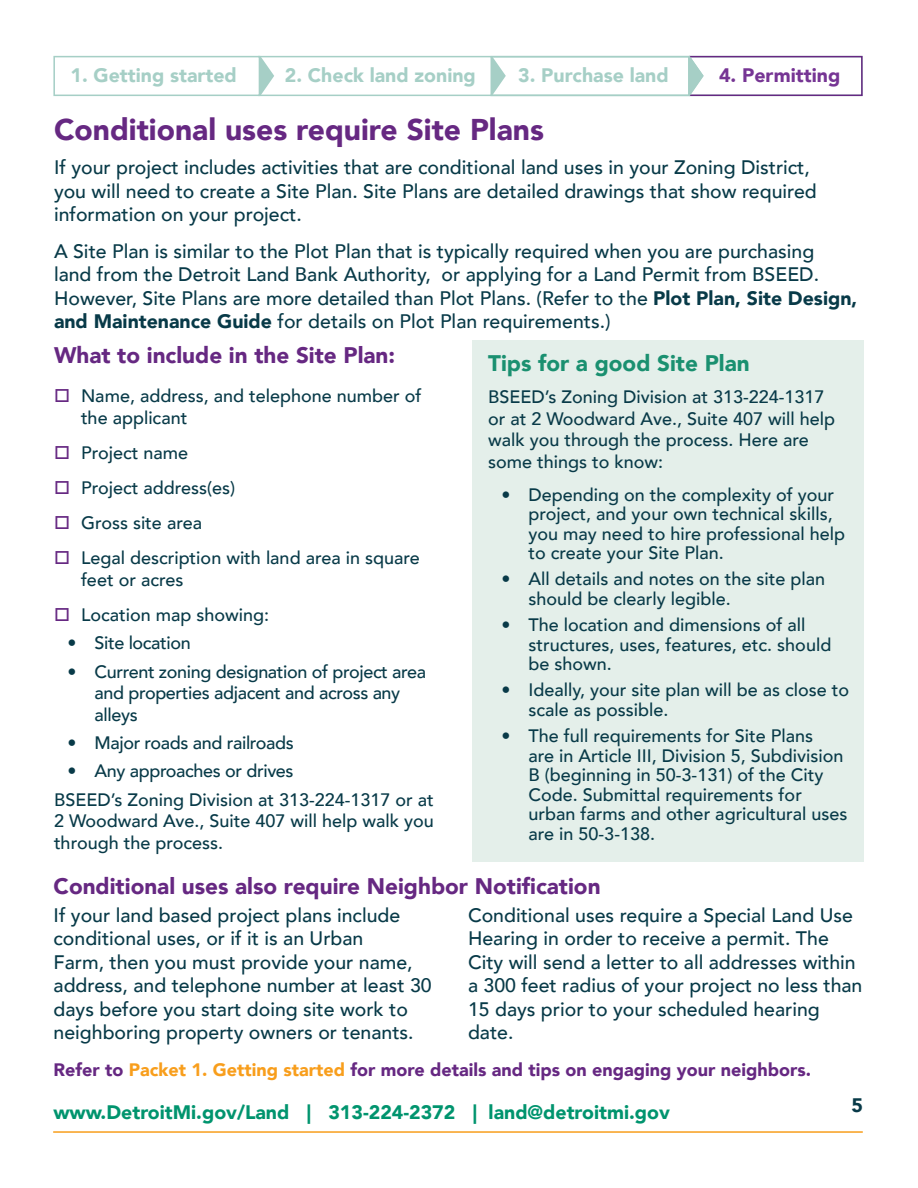
<style>
.page{position:relative;width:918px;height:1188px;background:#fff}
.page>*{position:absolute;margin:0;border:0;box-sizing:border-box;transform-origin:0 0}
.H2__change_to_color{font:900 30px "Avenir";color:#662882}
.H3__bold__dark_blue{font:900 22.5px "Avenir";color:#662882}
.H3__bold__dark_blue-2{font:900 22.5px "Avenir";color:#1a9070}
.t1{font:500 19.5px/23.4px "Avenir";color:#083a48}
.t2{font:900 19.5px "Avenir";color:#00946e}
.t3{font:900 19.5px "Avenir";color:#a6cfc6}
.t4{font:900 19.5px "Avenir";color:#763594}
.t5{font:900 19.5px "Avenir";color:#083a48}
.t6{font:500 18px/19.5px "Avenir";color:#083a48}
.t7{font:500 18px/21.6px "Avenir";letter-spacing:-.02em;color:#083a48}
.H3__bold__dark_blue-3{font:900 18px "Avenir";color:#662882}
.s1{font-weight:900}
.s2{color:#f89e1c}
</style>
<div class="page">
<hr style="left:53px;top:1131px;width:810px;height:2px;background:#f89e1c">
<div style="left:257px;top:56px;width:606px;height:40px;border:2px solid #a6cfc6"></div>
<svg style="left:53px;top:56px;width:221px;height:40px"></svg>
<div style="left:689px;top:56px;width:174px;height:40px;border:2px solid #662882"></div>
<svg style="left:490px;top:56px;width:214px;height:40px"></svg>
<div style="left:473px;top:340px;width:391px;height:522px;background:#e4efea"></div>
<p class="t3" style="left:70px;top:59px;width:168px">1. Getting started</p>
<p class="t3" style="left:285px;top:59px;width:193px">2. Check land zoning</p>
<p class="t3" style="left:518px;top:59px;width:152px">3. Purchase land</p>
<p class="t4" style="left:719px;top:59px;width:123px">4. Permitting</p>
<p class="H2__change_to_color" style="left:54px;top:104px;width:492px">Conditional uses require Site Plans</p>
<p class="t1" style="left:54px;top:155px;width:764px">If your project includes activities that are conditional land uses in your Zoning District, you will need to create a Site Plan. Site Plans are detailed drawings that show required information on your project.</p>
<p class="t1" style="left:54px;top:239px;width:805px">A Site Plan is similar to the Plot Plan that is typically required when you are purchasing<br>land from the Detroit Land Bank Authority, or applying for a Land Permit from BSEED.<br>However, Site Plans are more detailed than Plot Plans. (Refer to the <span class="s1">Plot Plan, Site Design, and Maintenance Guide</span> for details on Plot Plan requirements.)</p>
<p class="H3__bold__dark_blue" style="left:54px;top:336px;width:343px">What to include in the Site Plan:</p>
<p class="t6" style="left:81px;top:384px;width:342px;line-height:21.6px">Name, address, and telephone number of the applicant</p>
<p class="t6" style="left:81px;top:442px;width:109px">Project name</p>
<p class="t6" style="left:81px;top:477px;width:156px">Project address(es)</p>
<p class="t6" style="left:81px;top:512px;width:123px">Gross site area</p>
<p class="t6" style="left:81px;top:546px;width:340px;line-height:21.6px">Legal description with land area in square feet or acres</p>
<p class="t6" style="left:81px;top:604px;width:190px">Location map showing:</p>
<p class="t7" style="left:68px;top:631px;width:125px">• Site location</p>
<p class="t7" style="left:94px;top:660px;width:333px;text-indent:-27px">• Current zoning designation of project area and properties adjacent and across any alleys</p>
<p class="t7" style="left:68px;top:731px;width:228px">• Major roads and railroads</p>
<p class="t7" style="left:68px;top:759px;width:228px">• Any approaches or drives</p>
<p class="t6" style="left:54px;top:788px;width:381px;line-height:21.6px;text-align:justify">BSEED’s Zoning Division at 313-224-1317 or at 2 Woodward Ave., Suite 407 will help walk you through the process.</p>
<p class="H3__bold__dark_blue-2" style="left:488px;top:343px;width:263px">Tips for a good Site Plan</p>
<p class="t6" style="left:488px;top:385px;width:348px;line-height:21.6px">BSEED’s Zoning Division at 313-224-1317 or at 2 Woodward Ave., Suite 407 will help walk you through the process. Here are some things to know:</p>
<p class="t6" style="left:529px;top:484px;width:318px;text-indent:-27px">• Depending on the complexity of your project, and your own technical skills, you may need to hire professional help to create your Site Plan.</p>
<p class="t6" style="left:529px;top:568px;width:298px;text-indent:-27px">• All details and notes on the site plan should be clearly legible.</p>
<p class="t6" style="left:529px;top:614px;width:304px;text-indent:-27px">• The location and dimensions of all structures, uses, features, etc. should be shown.</p>
<p class="t6" style="left:529px;top:679px;width:322px;text-indent:-27px">• Ideally, your site plan will be as close to scale as possible.</p>
<p class="t6" style="left:529px;top:725px;width:321px;text-indent:-27px">• The full requirements for Site Plans<br>are in Article III, Division 5, Subdivision B (beginning in 50-3-131) of the City Code. Submittal requirements for urban farms and other agricultural uses are in 50-3-138.</p>
<p class="H3__bold__dark_blue" style="left:54px;top:867px;width:549px">Conditional uses also require Neighbor Notification</p>
<p class="t1" style="left:54px;top:902px;width:380px">If your land based project plans include conditional uses, or if it is an Urban<br>Farm, then you must provide your name, address, and telephone number at least 30 days before you start doing site work to neighboring property owners or tenants.</p>
<p class="t1" style="left:468px;top:902px;width:396px">Conditional uses require a Special Land Use Hearing in order to receive a permit. The City will send a letter to all addresses within a 300 feet radius of your project no less than 15 days prior to your scheduled hearing date.</p>
<p class="H3__bold__dark_blue-3" style="left:54px;top:1054px;width:759px">Refer to <span class="s2">Packet 1. Getting started</span> for more details and tips on engaging your neighbors.</p>
<p class="t2" style="left:53px;top:1096px;width:618px">www.DetroitMi.gov/Land | 313-224-2372 | land@detroitmi.gov</p>
<p class="t5" style="left:851px;top:1088px;width:13px">5</p>
</div>
